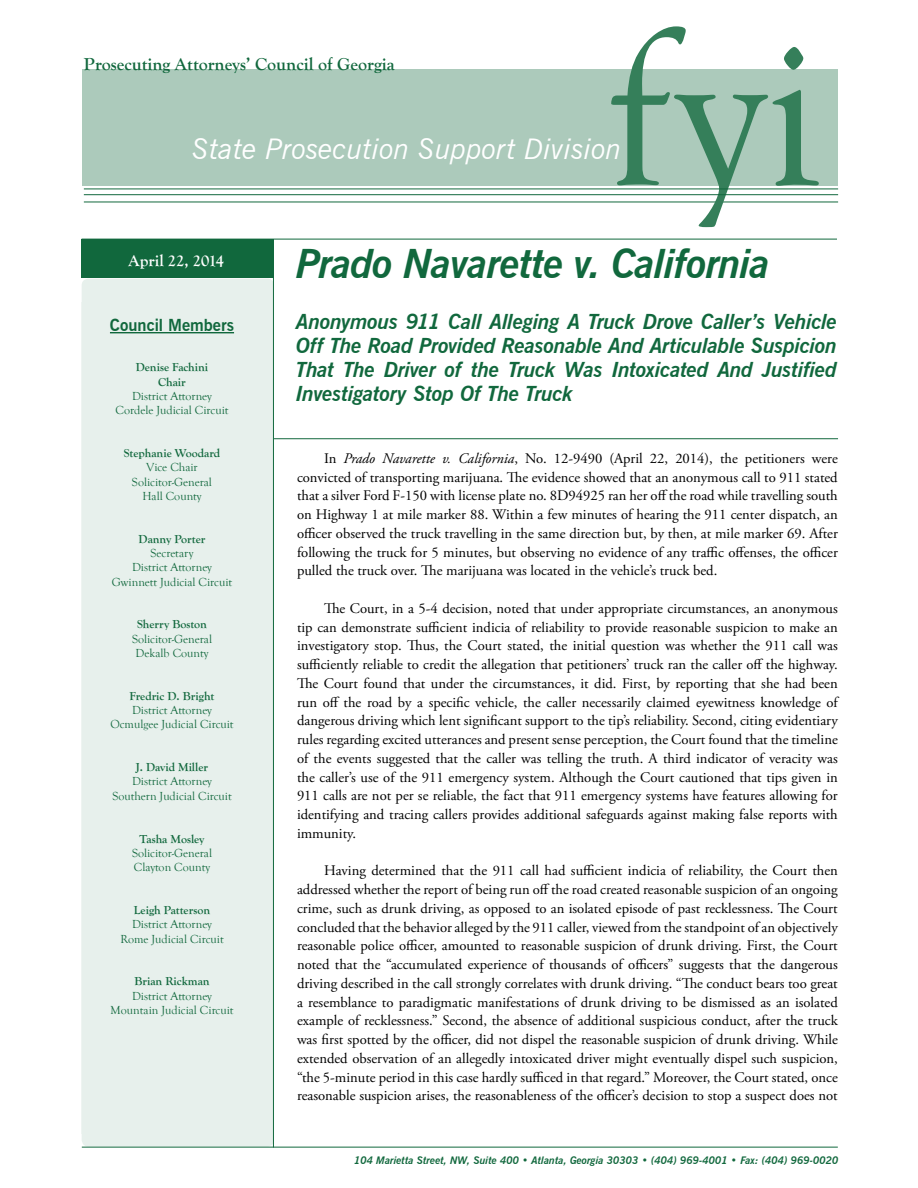
<style>
.page{position:relative;width:918px;height:1188px;background:#fff}
.page>*{position:absolute;margin:0;border:0;box-sizing:border-box;transform-origin:0 0}
.t1{font:225px "Goudy Old Style T";color:#357f5a}
.t2{font:italic 700 40.5px "News Gothic BT";letter-spacing:-.02em;color:#11683d}
.t3{font:italic 28.5px "News Gothic BT";color:#fff}
.t4{font:italic 700 21px/24px "News Gothic BT";letter-spacing:-.015em;color:#11683d;text-align:justify}
.t5{font:700 18px "Goudy Old Style T";color:#11683d}
.t6{font:700 16.5px "News Gothic BT";color:#11683d}
.t7{font:700 16.5px "Goudy Old Style T";color:#fff}
.t8{font:14.7px/18.8px "Adobe Garamond Pro";color:#000;text-align:justify}
.t9{font:12px/14.2px "Goudy Old Style T";color:#11683d;text-align:center}
.t10{font:700 12px/14.2px "Goudy Old Style T";color:#11683d;text-align:center}
.t11{font:italic 700 10.5px "News Gothic BT";color:#11683d}
.s1{font-style:italic}
</style>
<div class="page">
<hr style="left:86px;top:438px;width:752px;height:1px;background:#11683d">
<hr style="left:84px;top:202px;width:754px;height:1px;background:#11683d">
<div style="left:83px;top:70px;width:755px;height:116px;background:#accabb"></div>
<div style="left:82px;top:279px;width:192px;height:868px;background:#e7f0ec;border-radius:7px"></div>
<hr style="left:82px;top:239px;width:755px;height:1px;background:#11683d">
<hr style="left:273px;top:250px;width:1px;height:898px;background:#11683d">
<hr style="left:82px;top:1147px;width:756px;height:1px;background:#11683d">
<hr style="left:110px;top:332px;width:124px;height:1px;background:#11683d">
<div style="left:82px;top:239px;width:192px;height:39px;background:#11683d"></div>
<hr style="left:84px;top:194px;width:754px;height:1px;background:#11683d">
<hr style="left:84px;top:189px;width:754px;height:1px;background:#11683d">
<h1 class="t1" style="left:604px;top:-12px;width:220px">fyi</h1>
<p class="t5" style="left:84px;top:54px;width:312px">Prosecuting Attorneys’ Council of Georgia</p>
<h3 class="t3" style="left:192px;top:132px;width:431px">State Prosecution Support Division</h3>
<p class="t7" style="left:128px;top:252px;width:97px">April 22, 2014</p>
<h2 class="t2" style="left:296px;top:239px;width:476px">Prado Navarette v. California</h2>
<h3 class="t4" style="left:296px;top:309px;width:542px">Anonymous 911 Call Alleging A Truck Drove Caller’s Vehicle Off The Road Provided Reasonable And Articulable Suspicion That The Driver of the Truck Was Intoxicated And Justified Investigatory Stop Of The Truck</h3>
<p class="t6" style="left:110px;top:315px;width:126px">Council Members</p>
<p class="t10" style="left:136px;top:360px;width:74px">Denise Fachini<br>Chair</p>
<p class="t9" style="left:116px;top:389px;width:114px">District Attorney<br>Cordele Judicial Circuit</p>
<p class="t10" style="left:124px;top:446px;width:98px">Stephanie Woodard</p>
<p class="t9" style="left:132px;top:461px;width:82px">Vice Chair<br>Solicitor-General<br>Hall County</p>
<p class="t10" style="left:139px;top:532px;width:68px">Danny Porter</p>
<p class="t9" style="left:112px;top:546px;width:122px">Secretary<br>District Attorney<br>Gwinnett Judicial Circuit</p>
<p class="t10" style="left:137px;top:617px;width:72px">Sherry Boston</p>
<p class="t9" style="left:132px;top:632px;width:82px;text-align:left">Solicitor-General<br>Dekalb County</p>
<p class="t10" style="left:130px;top:689px;width:86px">Fredric D. Bright</p>
<p class="t9" style="left:110px;top:703px;width:125px">District Attorney<br>Ocmulgee Judicial Circuit</p>
<p class="t10" style="left:136px;top:760px;width:74px">J. David Miller</p>
<p class="t9" style="left:112px;top:775px;width:121px">District Attorney<br>Southern Judicial Circuit</p>
<p class="t10" style="left:140px;top:832px;width:66px">Tasha Mosley</p>
<p class="t9" style="left:132px;top:846px;width:82px;text-align:left">Solicitor-General<br>Clayton County</p>
<p class="t10" style="left:134px;top:903px;width:78px">Leigh Patterson</p>
<p class="t9" style="left:120px;top:917px;width:105px">District Attorney<br>Rome Judicial Circuit</p>
<p class="t10" style="left:134px;top:974px;width:77px">Brian Rickman</p>
<p class="t9" style="left:111px;top:989px;width:124px">District Attorney<br>Mountain Judicial Circuit</p>
<p class="t8" style="left:297px;top:449px;width:542px;text-indent:27px">In <span class="s1">Prado Navarette v. California</span>, No. 12-9490 (April 22, 2014), the petitioners were convicted of transporting marijuana. The evidence showed that an anonymous call to 911 stated that a silver Ford F-150 with license plate no. 8D94925 ran her off the road while travelling south on Highway 1 at mile marker 88. Within a few minutes of hearing the 911 center dispatch, an officer observed the truck travelling in the same direction but, by then, at mile marker 69. After following the truck for 5 minutes, but observing no evidence of any traffic offenses, the officer pulled the truck over. The marijuana was located in the vehicle’s truck bed.</p>
<p class="t8" style="left:297px;top:599px;width:542px;text-indent:27px">The Court, in a 5-4 decision, noted that under appropriate circumstances, an anonymous tip can demonstrate sufficient indicia of reliability to provide reasonable suspicion to make an investigatory stop. Thus, the Court stated, the initial question was whether the 911 call was sufficiently reliable to credit the allegation that petitioners’ truck ran the caller off the highway.<br>The Court found that under the circumstances, it did. First, by reporting that she had been run off the road by a specific vehicle, the caller necessarily claimed eyewitness knowledge of dangerous driving which lent significant support to the tip’s reliability. Second, citing evidentiary rules regarding excited utterances and present sense perception, the Court found that the timeline of the events suggested that the caller was telling the truth. A third indicator of veracity was the caller’s use of the 911 emergency system. Although the Court cautioned that tips given in 911 calls are not per se reliable, the fact that 911 emergency systems have features allowing for identifying and tracing callers provides additional safeguards against making false reports with immunity.</p>
<p class="t8" style="left:297px;top:862px;width:542px;text-indent:27px">Having determined that the 911 call had sufficient indicia of reliability, the Court then addressed whether the report of being run off the road created reasonable suspicion of an ongoing crime, such as drunk driving, as opposed to an isolated episode of past recklessness. The Court concluded that the behavior alleged by the 911 caller, viewed from the standpoint of an objectively reasonable police officer, amounted to reasonable suspicion of drunk driving. First, the Court noted that the “accumulated experience of thousands of officers” suggests that the dangerous driving described in the call strongly correlates with drunk driving. “The conduct bears too great a resemblance to paradigmatic manifestations of drunk driving to be dismissed as an isolated example of recklessness.” Second, the absence of additional suspicious conduct, after the truck was first spotted by the officer, did not dispel the reasonable suspicion of drunk driving. While extended observation of an allegedly intoxicated driver might eventually dispel such suspicion, “the 5-minute period in this case hardly sufficed in that regard.” Moreover, the Court stated, once reasonable suspicion arises, the reasonableness of the officer’s decision to stop a suspect does not</p>
<p class="t11" style="left:354px;top:1154px;width:486px">104 Marietta Street, NW, Suite 400 • Atlanta, Georgia 30303 • (404) 969-4001 • Fax: (404) 969-0020</p>
</div>
